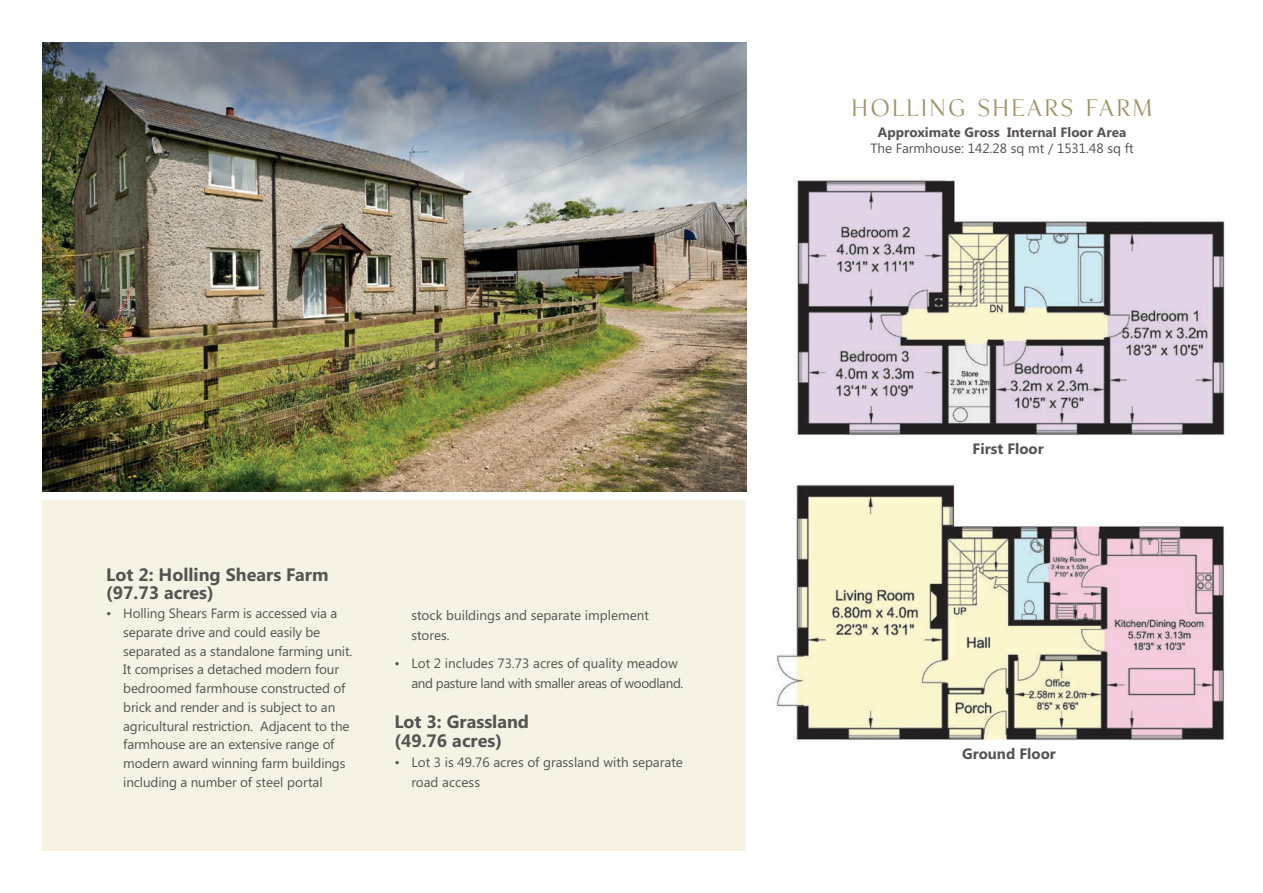
<style>
.page{position:relative;width:1263px;height:893px;background:#fff}
.page>*{position:absolute;margin:0;border:0;box-sizing:border-box;transform-origin:0 0}
.t1{font:21px "KF Display";letter-spacing:.1em;color:#a19264}
.t2{font:700 18px/18.8px "Segoe UI";color:#565351}
.t3{font:700 15px "Segoe UI";color:#565351}
.t4{font:13.5px/18.8px "Segoe UI";letter-spacing:-.01em;color:#565351}
.t5{font:13.5px/19.8px "Segoe UI";letter-spacing:-.03em;color:#565351}
.t6{font:700 13.5px "Segoe UI";color:#565351}
</style>
<div class="page">
<img style="left:43px;top:43px;width:703px;height:448px">
<img style="left:796px;top:179px;width:429px;height:257px">
<img style="left:776px;top:484px;width:450px;height:257px">
<div style="left:43px;top:500px;width:703px;height:350px;background:#f6f3e5"></div>
<h2 class="t2" style="left:106px;top:564px;width:224px">Lot 2: Holling Shears Farm (97.73 acres)</h2>
<p class="t4" style="left:123px;top:603px;width:231px;text-indent:-17px">• Holling Shears Farm is accessed via a separate drive and could easily be separated as a standalone farming unit.<br>It comprises a detached modern four bedroomed farmhouse constructed of brick and render and is subject to an agricultural restriction. Adjacent to the farmhouse are an extensive range of modern award winning farm buildings including a number of steel portal</p>
<p class="t4" style="left:411px;top:605px;width:239px;line-height:19.8px">stock buildings and separate implement stores.</p>
<p class="t5" style="left:411px;top:653px;width:274px;text-indent:-17px">• Lot 2 includes 73.73 acres of quality meadow and pasture land with smaller areas of woodland.</p>
<h2 class="t2" style="left:394px;top:710px;width:136px;line-height:19.8px">Lot 3: Grassland (49.76 acres)</h2>
<p class="t4" style="left:411px;top:752px;width:273px;line-height:19.8px;text-indent:-17px">• Lot 3 is 49.76 acres of grassland with separate road access</p>
<h1 class="t1" style="left:852px;top:95px;width:302px">HOLLING SHEARS FARM</h1>
<p class="t6" style="left:878px;top:122px;width:250px">Approximate Gross Internal Floor Area</p>
<p class="t4" style="left:870px;top:138px;width:265px">The Farmhouse: 142.28 sq mt / 1531.48 sq ft</p>
<p class="t3" style="left:973px;top:438px;width:73px">First Floor</p>
<p class="t3" style="left:962px;top:743px;width:95px">Ground Floor</p>
</div>
